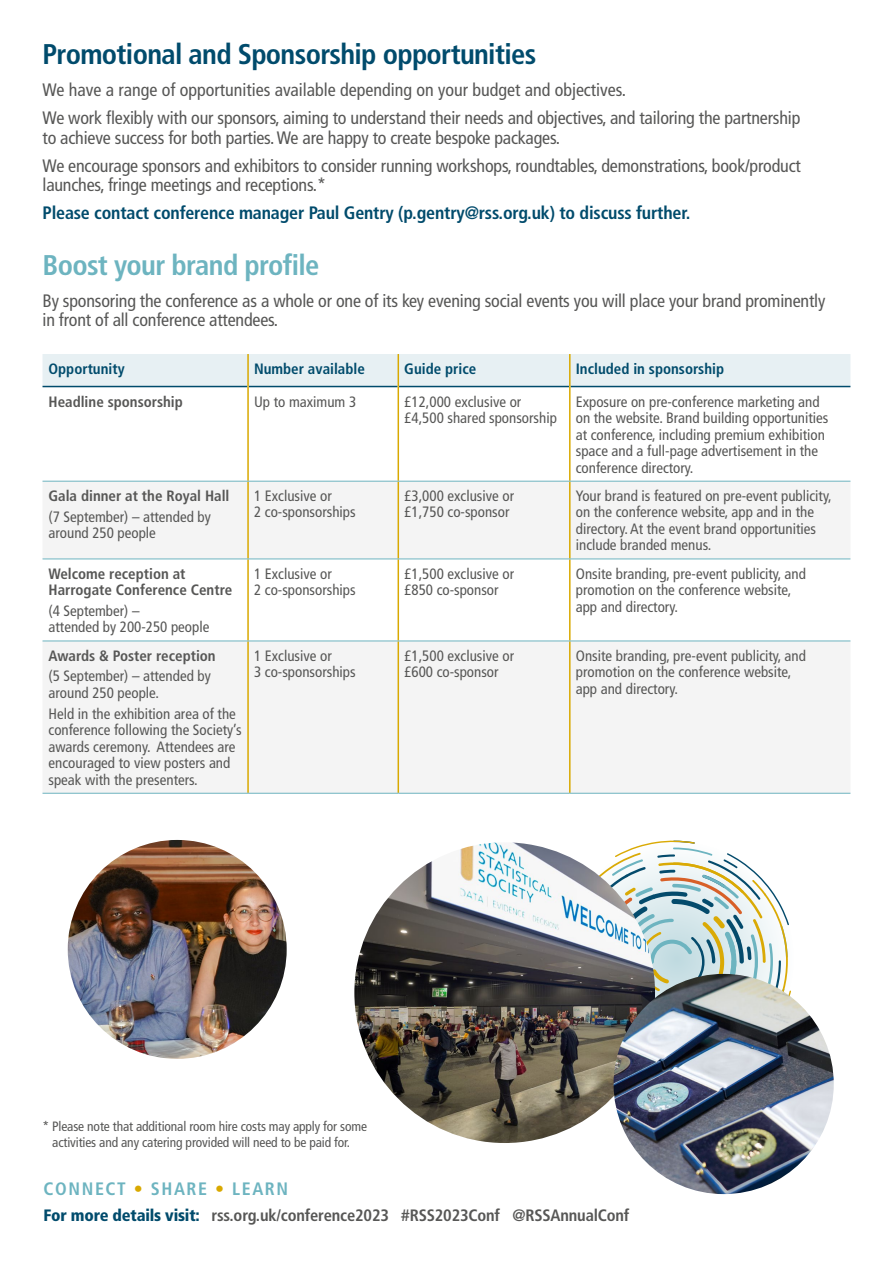
<style>
.page{position:relative;width:893px;height:1263px;background:#fff}
.page>*{position:absolute;margin:0;border:0;box-sizing:border-box;transform-origin:0 0}
.t1{font:700 condensed 28.5px "Frutiger LT Std";letter-spacing:-.025em;color:#004b6c}
.t2{font:700 condensed 28.5px "Frutiger LT Std";letter-spacing:-.025em;color:#6db4c0}
.t3{font:condensed 18px/19.5px "Frutiger LT Std";letter-spacing:-.01em;color:#575756}
.t4{font:700 condensed 18px "Frutiger LT Std";letter-spacing:-.01em;color:#004b6c}
.t5{font:700 condensed 18px "Frutiger LT Std";letter-spacing:.09em;color:#6db4c0}
.t6{font:700 condensed 16.5px "Frutiger LT Std";letter-spacing:-.01em;color:#575756}
.t7{font:condensed 15px/16.5px "Frutiger LT Std";color:#575756}
.t8{font:700 condensed 15px/16.5px "Frutiger LT Std";color:#575756}
.t9{font:700 condensed 15px "Frutiger LT Std";color:#004b6c}
.t10{font:condensed 13.5px/16.5px "Frutiger LT Std";letter-spacing:-.01em;color:#575756;text-align:center}
.s1{color:#d9a900}
.s2{font-weight:900;color:#004b6c}
</style>
<div class="page">
<svg style="left:557px;top:841px;width:234px;height:157px"></svg>
<div style="left:43px;top:354px;width:807px;height:32px;background:#e7f0f3"></div>
<svg style="left:43px;top:387px;width:807px;height:94px"></svg>
<svg style="left:43px;top:482px;width:807px;height:311px;fill:#f4f4f4"></svg>
<hr style="left:43px;top:386px;width:204px;height:1px;background:#004b6c">
<hr style="left:249px;top:386px;width:149px;height:1px;background:#004b6c">
<hr style="left:399px;top:386px;width:170px;height:1px;background:#004b6c">
<hr style="left:571px;top:386px;width:279px;height:1px;background:#004b6c">
<hr style="left:247px;top:354px;width:2px;height:32px;background:#d9a900">
<hr style="left:398px;top:354px;width:1px;height:32px;background:#d9a900">
<hr style="left:569px;top:354px;width:2px;height:32px;background:#d9a900">
<hr style="left:247px;top:386px;width:2px;height:95px;background:#d9a900">
<hr style="left:398px;top:386px;width:1px;height:95px;background:#d9a900">
<hr style="left:569px;top:386px;width:2px;height:95px;background:#d9a900">
<hr style="left:247px;top:481px;width:2px;height:78px;background:#d9a900">
<hr style="left:398px;top:481px;width:1px;height:78px;background:#d9a900">
<hr style="left:569px;top:481px;width:2px;height:78px;background:#d9a900">
<hr style="left:247px;top:559px;width:2px;height:82px;background:#d9a900">
<hr style="left:398px;top:559px;width:1px;height:82px;background:#d9a900">
<hr style="left:569px;top:559px;width:2px;height:82px;background:#d9a900">
<hr style="left:247px;top:641px;width:2px;height:152px;background:#d9a900">
<hr style="left:398px;top:641px;width:1px;height:152px;background:#d9a900">
<hr style="left:569px;top:641px;width:2px;height:152px;background:#d9a900">
<hr style="left:43px;top:481px;width:205px;height:1px;background:#6db4c0">
<hr style="left:248px;top:481px;width:150px;height:1px;background:#6db4c0">
<hr style="left:398px;top:481px;width:172px;height:1px;background:#6db4c0">
<hr style="left:570px;top:481px;width:280px;height:1px;background:#6db4c0">
<hr style="left:43px;top:559px;width:205px;height:1px;background:#6db4c0">
<hr style="left:248px;top:559px;width:150px;height:1px;background:#6db4c0">
<hr style="left:398px;top:559px;width:172px;height:1px;background:#6db4c0">
<hr style="left:570px;top:559px;width:280px;height:1px;background:#6db4c0">
<hr style="left:43px;top:641px;width:205px;height:1px;background:#6db4c0">
<hr style="left:248px;top:641px;width:150px;height:1px;background:#6db4c0">
<hr style="left:398px;top:641px;width:172px;height:1px;background:#6db4c0">
<hr style="left:570px;top:641px;width:280px;height:1px;background:#6db4c0">
<hr style="left:43px;top:793px;width:205px;height:1px;background:#6db4c0">
<hr style="left:248px;top:793px;width:150px;height:1px;background:#6db4c0">
<hr style="left:398px;top:793px;width:172px;height:1px;background:#6db4c0">
<hr style="left:570px;top:793px;width:280px;height:1px;background:#6db4c0">
<img style="left:354px;top:842px;width:301px;height:301px;border-radius:150px">
<img style="left:614px;top:974px;width:220px;height:220px;border-radius:110px">
<img style="left:68px;top:840px;width:219px;height:219px;border-radius:109px">
<p class="t1" style="left:43px;top:37px;width:495px">Promotional and Sponsorship opportunities</p>
<p class="t3" style="left:43px;top:80px;width:585px">We have a range of opportunities available depending on your budget and objectives.</p>
<p class="t3" style="left:43px;top:108px;width:759px">We work flexibly with our sponsors, aiming to understand their needs and objectives, and tailoring the partnership to achieve success for both parties. We are happy to create bespoke packages.</p>
<p class="t3" style="left:43px;top:156px;width:760px">We encourage sponsors and exhibitors to consider running workshops, roundtables, demonstrations, book/product launches, fringe meetings and receptions.*</p>
<p class="t4" style="left:43px;top:202px;width:649px">Please contact conference manager Paul Gentry (p.gentry@rss.org.uk) to discuss further.</p>
<p class="t2" style="left:43px;top:248px;width:278px">Boost your brand profile</p>
<p class="t3" style="left:43px;top:291px;width:784px">By sponsoring the conference as a whole or one of its key evening social events you will place your brand prominently in front of all conference attendees.</p>
<p class="t9" style="left:49px;top:360px;width:78px">Opportunity</p>
<p class="t9" style="left:254px;top:360px;width:112px">Number available</p>
<p class="t9" style="left:404px;top:360px;width:73px">Guide price</p>
<p class="t9" style="left:576px;top:360px;width:150px">Included in sponsorship</p>
<p class="t8" style="left:49px;top:393px;width:136px">Headline sponsorship</p>
<p class="t7" style="left:254px;top:393px;width:104px">Up to maximum 3</p>
<p class="t7" style="left:404px;top:393px;width:154px">£12,000 exclusive or £4,500 shared sponsorship</p>
<p class="t7" style="left:576px;top:393px;width:254px">Exposure on pre-conference marketing and on the website. Brand building opportunities at conference, including premium exhibition space and a full-page advertisement in the conference directory.</p>
<p class="t8" style="left:49px;top:487px;width:182px">Gala dinner at the Royal Hall</p>
<p class="t7" style="left:49px;top:508px;width:164px">(7 September) – attended by around 250 people</p>
<p class="t7" style="left:254px;top:488px;width:103px">1 Exclusive or<br>2 co-sponsorships</p>
<p class="t7" style="left:404px;top:488px;width:111px">£3,000 exclusive or £1,750 co-sponsor</p>
<p class="t7" style="left:576px;top:488px;width:257px">Your brand is featured on pre-event publicity, on the conference website, app and in the directory. At the event brand opportunities include branded menus.</p>
<p class="t8" style="left:49px;top:565px;width:185px">Welcome reception at<br>Harrogate Conference Centre</p>
<p class="t7" style="left:49px;top:603px;width:162px">(4 September) –<br>attended by 200-250 people</p>
<p class="t8" style="left:49px;top:647px;width:169px">Awards &amp; Poster reception</p>
<p class="t7" style="left:49px;top:668px;width:164px">(5 September) – attended by around 250 people.</p>
<p class="t7" style="left:49px;top:705px;width:195px">Held in the exhibition area of the conference following the Society’s awards ceremony. Attendees are encouraged to view posters and speak with the presenters.</p>
<p class="t7" style="left:254px;top:565px;width:103px">1 Exclusive or<br>2 co-sponsorships</p>
<p class="t7" style="left:404px;top:565px;width:111px">£1,500 exclusive or £850 co-sponsor</p>
<p class="t7" style="left:576px;top:565px;width:232px">Onsite branding, pre-event publicity, and promotion on the conference website, app and directory.</p>
<p class="t7" style="left:254px;top:647px;width:103px">1 Exclusive or<br>3 co-sponsorships</p>
<p class="t7" style="left:404px;top:647px;width:111px">£1,500 exclusive or £600 co-sponsor</p>
<p class="t7" style="left:576px;top:647px;width:232px">Onsite branding, pre-event publicity, and promotion on the conference website, app and directory.</p>
<p class="t10" style="left:43px;top:1118px;width:326px">* Please note that additional room hire costs may apply for some activities and any catering provided will need to be paid for.</p>
<p class="t5" style="left:44px;top:1178px;width:246px">CONNECT <span class="s1">•</span> SHARE <span class="s1">•</span> LEARN</p>
<p class="t6" style="left:44px;top:1205px;width:587px"><span class="s2">For more details visit:</span> rss.org.uk/conference2023 #RSS2023Conf @RSSAnnualConf</p>
</div>
